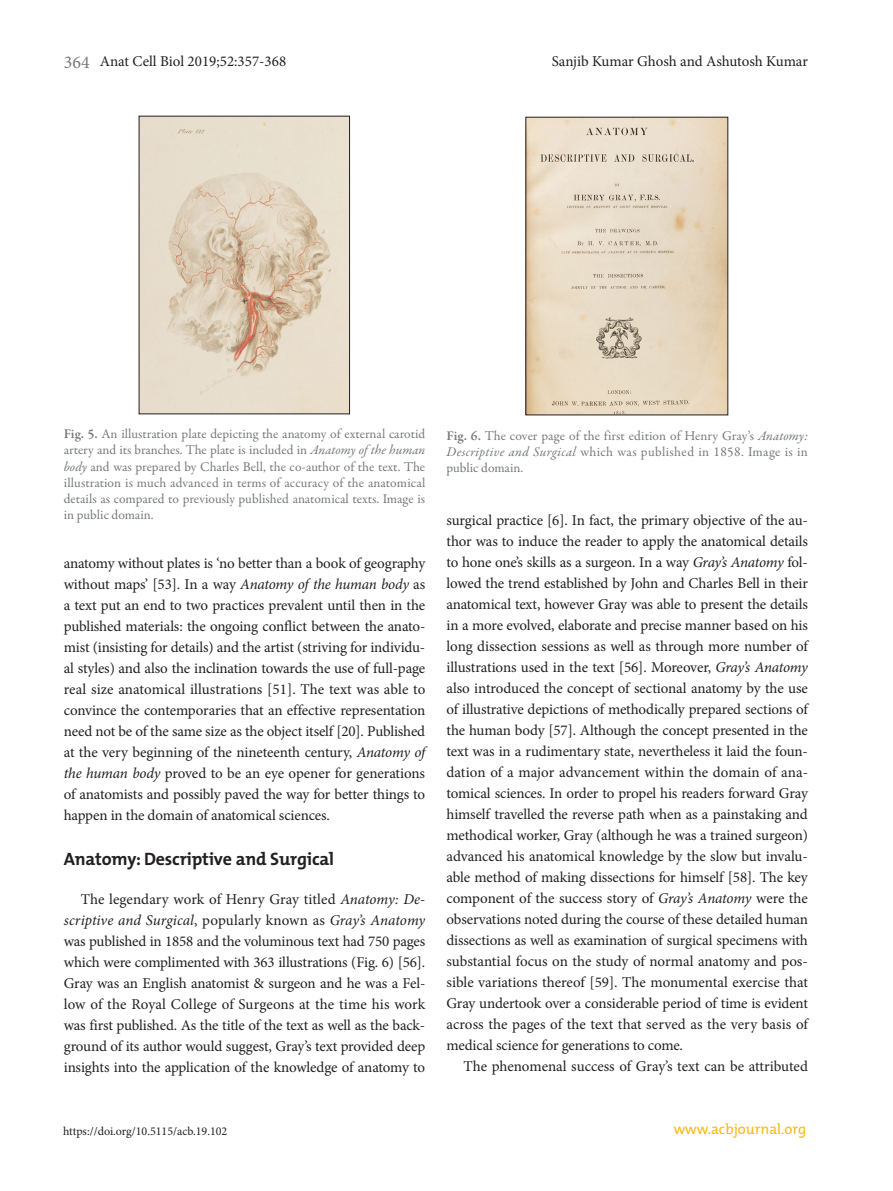
<style>
.page{position:relative;width:893px;height:1191px;background:#fff}
.page>*{position:absolute;margin:0;border:0;box-sizing:border-box;transform-origin:0 0}
.t1{font:700 18px "The Mix";letter-spacing:-.01em;color:#231f20}
.t2{font:15px/21px "Minion Pro";letter-spacing:-.01em;color:#231f20;text-align:justify}
.t3{font:14.7px "The Mix";color:#fcb814}
.t4{font:13.5px/16.2px "Garamond Premr Pro";color:#76787b;text-align:justify}
.t5{font:12px "Minion Pro";color:#231f20}
.s1{font-size:18px;color:#76787b}
.s2{font-weight:600}
.s3{font-style:italic}
</style>
<div class="page">
<img style="left:141px;top:118px;width:207px;height:294px">
<img style="left:528px;top:119px;width:198px;height:294px">
<p class="t2" style="left:64px;top:50px;width:224px"><span class="s1">364</span> Anat Cell Biol 2019;52:357-368</p>
<p class="t2" style="left:552px;top:50px;width:258px">Sanjib Kumar Ghosh and Ashutosh Kumar</p>
<p class="t4" style="left:64px;top:426px;width:363px"><span class="s2">Fig. 5.</span> An illustration plate depicting the anatomy of external carotid artery and its branches. The plate is included in <span class="s3">Anatomy of the human body</span> and was prepared by Charles Bell, the co-author of the text. The illustration is much advanced in terms of accuracy of the anatomical details as compared to previously published anatomical texts. Image is in public domain.</p>
<p class="t4" style="left:446px;top:428px;width:363px"><span class="s2">Fig. 6.</span> The cover page of the first edition of Henry Gray’s <span class="s3">Anatomy:<br>Descriptive and Surgical</span> which was published in 1858. Image is in public domain.</p>
<p class="t2" style="left:446px;top:510px;width:363px">surgical practice [6]. In fact, the primary objective of the au&shy;thor was to induce the reader to apply the anatomical details to hone one’s skills as a surgeon. In a way <span class="s3">Gray’s Anatomy</span> fol&shy;lowed the trend established by John and Charles Bell in their anatomical text, however Gray was able to present the details in a more evolved, elaborate and precise manner based on his long dissection sessions as well as through more number of illustrations used in the text [56]. Moreover, <span class="s3">Gray’s Anatomy </span>also introduced the concept of sectional anatomy by the use of illustrative depictions of methodically prepared sections of the human body [57]. Although the concept presented in the text was in a rudimentary state, nevertheless it laid the foun&shy;dation of a major advancement within the domain of ana&shy;tomical sciences. In order to propel his readers forward Gray himself travelled the reverse path when as a painstaking and methodical worker, Gray (although he was a trained surgeon) advanced his anatomical knowledge by the slow but invalu&shy;able method of making dissections for himself [58]. The key component of the success story of <span class="s3">Gray’s Anatomy</span> were the observations noted during the course of these detailed human dissections as well as examination of surgical specimens with substantial focus on the study of normal anatomy and pos&shy;sible variations thereof [59]. The monumental exercise that Gray undertook over a considerable period of time is evident across the pages of the text that served as the very basis of medical science for generations to come.</p>
<p class="t2" style="left:463px;top:1056px;width:346px">The phenomenal success of Gray’s text can be attributed</p>
<p class="t2" style="left:64px;top:553px;width:363px">anatomy without plates is ‘no better than a book of geography without maps’ [53]. In a way <span class="s3">Anatomy of the human body</span> as a text put an end to two practices prevalent until then in the published materials: the ongoing conflict between the anato&shy;mist (insisting for details) and the artist (striving for individu&shy;al styles) and also the inclination towards the use of full-page real size anatomical illustrations [51]. The text was able to convince the contemporaries that an effective representation need not be of the same size as the object itself [20]. Published at the very beginning of the nineteenth century, <span class="s3">Anatomy of the human body</span> proved to be an eye opener for generations of anatomists and possibly paved the way for better things to happen in the domain of anatomical sciences.</p>
<p class="t1" style="left:64px;top:843px;width:272px">Anatomy: Descriptive and Surgical</p>
<p class="t2" style="left:64px;top:889px;width:363px;text-indent:17px">The legendary work of Henry Gray titled <span class="s3">Anatomy: De&shy;scriptive and Surgical</span>, popularly known as <span class="s3">Gray’s Anatomy </span>was published in 1858 and the voluminous text had 750 pages which were complimented with 363 illustrations (Fig. 6) [56].<br>Gray was an English anatomist &amp; surgeon and he was a Fel&shy;low of the Royal College of Surgeons at the time his work was first published. As the title of the text as well as the back&shy;ground of its author would suggest, Gray’s text provided deep insights into the application of the knowledge of anatomy to</p>
<p class="t5" style="left:63px;top:1123px;width:166px">https://doi.org/10.5115/acb.19.102</p>
<p class="t3" style="left:674px;top:1117px;width:134px">www.acbjournal.org</p>
</div>
